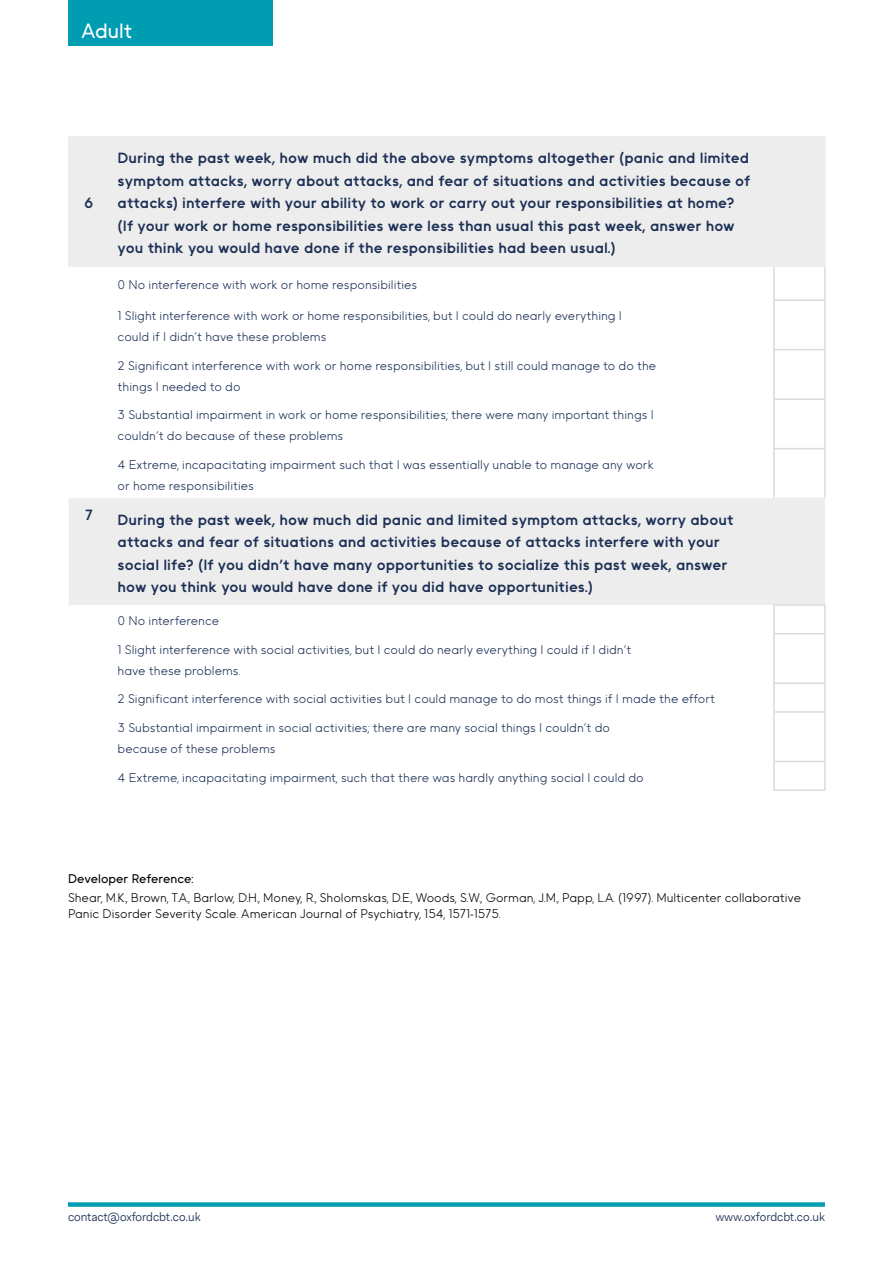
<style>
.page{position:relative;width:893px;height:1263px;background:#fff}
.page>*{position:absolute;margin:0;border:0;box-sizing:border-box;transform-origin:0 0}
.t1{font:500 21px "II Vorkurs";color:#fff}
.t2{font:700 15px/22.5px "II Vorkurs";color:#1c3055}
.t3{font:300 12.75px/20.7px "II Vorkurs";color:#1c3055}
.t4{font:300 12.75px/15.3px "II Vorkurs";color:#000}
.t5{font:500 12.75px "II Vorkurs";color:#000}
.t6{font:12px "Fakt Pro Blond";color:#1c3055}
</style>
<div class="page">
<div style="left:68px;top:0;width:205px;height:45px;background:#009cb2"></div>
<div style="left:68px;top:1202px;width:757px;height:5px;background:#009cb2"></div>
<svg style="left:69px;top:138px;width:755px;height:467px;fill:#ededed"></svg>
<svg style="left:774px;top:267px;width:51px;height:494px"></svg>
<hr style="left:773px;top:299px;width:53px;height:2px;background:#dadada">
<hr style="left:773px;top:349px;width:53px;height:1px;background:#dadada">
<hr style="left:773px;top:398px;width:53px;height:2px;background:#dadada">
<hr style="left:773px;top:448px;width:53px;height:1px;background:#dadada">
<hr style="left:773px;top:606px;width:2px;height:27px;background:#dadada">
<hr style="left:824px;top:606px;width:2px;height:27px;background:#dadada">
<hr style="left:773px;top:633px;width:53px;height:1px;background:#dadada">
<hr style="left:773px;top:634px;width:2px;height:48px;background:#dadada">
<hr style="left:824px;top:634px;width:2px;height:48px;background:#dadada">
<hr style="left:773px;top:682px;width:53px;height:2px;background:#dadada">
<hr style="left:773px;top:684px;width:2px;height:27px;background:#dadada">
<hr style="left:824px;top:684px;width:2px;height:27px;background:#dadada">
<hr style="left:773px;top:711px;width:53px;height:2px;background:#dadada">
<hr style="left:773px;top:713px;width:2px;height:48px;background:#dadada">
<hr style="left:824px;top:713px;width:2px;height:48px;background:#dadada">
<hr style="left:773px;top:761px;width:53px;height:1px;background:#dadada">
<hr style="left:773px;top:762px;width:2px;height:27px;background:#dadada">
<hr style="left:824px;top:762px;width:2px;height:27px;background:#dadada">
<hr style="left:773px;top:789px;width:53px;height:2px;background:#dadada">
<hr style="left:773px;top:267px;width:2px;height:32px;background:#dadada">
<hr style="left:824px;top:267px;width:2px;height:32px;background:#dadada">
<hr style="left:773px;top:301px;width:2px;height:48px;background:#dadada">
<hr style="left:824px;top:301px;width:2px;height:48px;background:#dadada">
<hr style="left:773px;top:350px;width:2px;height:48px;background:#dadada">
<hr style="left:824px;top:350px;width:2px;height:48px;background:#dadada">
<hr style="left:773px;top:400px;width:2px;height:48px;background:#dadada">
<hr style="left:824px;top:400px;width:2px;height:48px;background:#dadada">
<hr style="left:773px;top:449px;width:2px;height:48px;background:#dadada">
<hr style="left:824px;top:449px;width:2px;height:48px;background:#dadada">
<hr style="left:68px;top:136px;width:41px;height:2px;background:#ededed">
<hr style="left:68px;top:138px;width:2px;height:127px;background:#ededed">
<hr style="left:109px;top:136px;width:665px;height:2px;background:#ededed">
<hr style="left:774px;top:136px;width:52px;height:2px;background:#ededed">
<hr style="left:824px;top:138px;width:2px;height:127px;background:#ededed">
<hr style="left:68px;top:265px;width:41px;height:2px;background:#ededed">
<hr style="left:109px;top:265px;width:665px;height:2px;background:#ededed">
<hr style="left:774px;top:265px;width:52px;height:2px;background:#ededed">
<hr style="left:773px;top:497px;width:53px;height:2px;background:#ededed">
<hr style="left:773px;top:604px;width:53px;height:2px;background:#dadada">
<h1 class="t1" style="left:82px;top:18px;width:52px">Adult</h1>
<p class="t2" style="left:84px;top:192px;width:11px">6</p>
<p class="t2" style="left:118px;top:147px;width:634px">During the past week, how much did the above symptoms altogether (panic and limited symptom attacks, worry about attacks, and fear of situations and activities because of attacks) interfere with your ability to work or carry out your responsibilities at home? (If your work or home responsibilities were less than usual this past week, answer how you think you would have done if the responsibilities had been usual.)</p>
<p class="t3" style="left:118px;top:274px;width:301px">0 No interference with work or home responsibilities</p>
<p class="t3" style="left:118px;top:305px;width:506px">1 Slight interference with work or home responsibilities, but I could do nearly everything I could if I didn’t have these problems</p>
<p class="t3" style="left:118px;top:355px;width:540px">2 Significant interference with work or home responsibilities, but I still could manage to do the things I needed to do</p>
<p class="t3" style="left:118px;top:404px;width:538px">3 Substantial impairment in work or home responsibilities; there were many important things I couldn’t do because of these problems</p>
<p class="t3" style="left:118px;top:454px;width:538px">4 Extreme, incapacitating impairment such that I was essentially unable to manage any work or home responsibilities</p>
<p class="t2" style="left:85px;top:504px;width:9px">7</p>
<p class="t2" style="left:118px;top:508px;width:617px">During the past week, how much did panic and limited symptom attacks, worry about attacks and fear of situations and activities because of attacks interfere with your social life? (If you didn’t have many opportunities to socialize this past week, answer how you think you would have done if you did have opportunities.)</p>
<p class="t3" style="left:118px;top:610px;width:103px">0 No interference</p>
<p class="t3" style="left:118px;top:639px;width:515px">1 Slight interference with social activities, but I could do nearly everything I could if I didn’t have these problems.</p>
<p class="t3" style="left:118px;top:689px;width:599px">2 Significant interference with social activities but I could manage to do most things if I made the effort</p>
<p class="t3" style="left:118px;top:717px;width:494px">3 Substantial impairment in social activities; there are many social things I couldn’t do because of these problems</p>
<p class="t3" style="left:118px;top:767px;width:528px">4 Extreme, incapacitating impairment, such that there was hardly anything social I could do</p>
<p class="t5" style="left:68px;top:871px;width:127px">Developer Reference:</p>
<p class="t4" style="left:68px;top:890px;width:735px">Shear, M.K., Brown, T.A., Barlow, D.H., Money, R., Sholomskas, D.E., Woods, S.W., Gorman, J.M., Papp, L.A. (1997). Multicenter collaborative<br>Panic Disorder Severity Scale. American Journal of Psychiatry, 154, 1571-1575.</p>
<p class="t6" style="left:68px;top:1209px;width:134px">contact@oxfordcbt.co.uk</p>
<p class="t6" style="left:716px;top:1209px;width:111px">www.oxfordcbt.co.uk</p>
</div>
